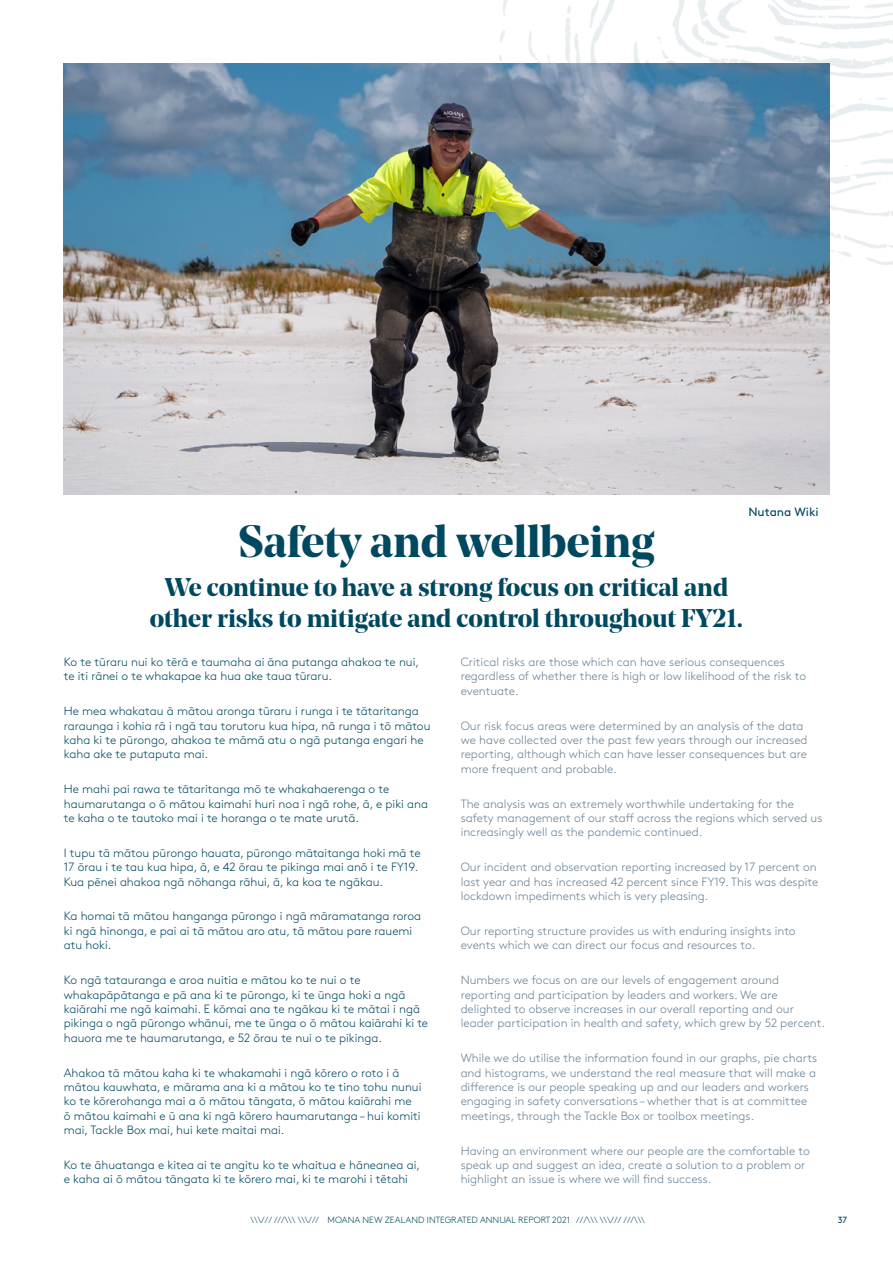
<style>
.page{position:relative;width:893px;height:1263px;background:#fff}
.page>*{position:absolute;margin:0;border:0;box-sizing:border-box;transform-origin:0 0}
.t1{font:700 45px "Noe Display";color:#004860}
.t2{font:700 25.5px/30.6px "Noe Display";color:#004860;text-align:center}
.t3{font:300 12px/14.4px "Brown Pro";color:#678195}
.t4{font:300 12px/14.4px "Brown Pro";color:#004860}
.t5{font:12px "Brown Pro";color:#004860}
.t6{font:300 9px "Brown Pro";color:#004860}
.t7{font:9px "Brown Pro";color:#004860}
</style>
<div class="page">
<img style="left:64px;top:64px;width:765px;height:431px">
<img style="left:499px;top:0;width:394px;height:265px">
<h1 class="t1" style="left:238px;top:512px;width:418px">Safety and wellbeing</h1>
<p class="t5" style="left:748px;top:503px;width:72px">Nutana Wiki</p>
<h2 class="t2" style="left:150px;top:571px;width:595px">We continue to have a strong focus on critical and other risks to mitigate and control throughout FY21.</h2>
<p class="t3" style="left:461px;top:654px;width:347px">Critical risks are those which can have serious consequences regardless of whether there is high or low likelihood of the risk to eventuate.</p>
<p class="t3" style="left:461px;top:717px;width:348px">Our risk focus areas were determined by an analysis of the data we have collected over the past few years through our increased reporting, although which can have lesser consequences but are more frequent and probable.</p>
<p class="t3" style="left:461px;top:795px;width:363px">The analysis was an extremely worthwhile undertaking for the safety management of our staff across the regions which served us increasingly well as the pandemic continued.</p>
<p class="t3" style="left:461px;top:859px;width:359px;text-align:justify">Our incident and observation reporting increased by 17 percent on last year and has increased 42 percent since FY19. This was despite lockdown impediments which is very pleasing.</p>
<p class="t3" style="left:461px;top:923px;width:336px">Our reporting structure provides us with enduring insights into events which we can direct our focus and resources to.</p>
<p class="t3" style="left:461px;top:972px;width:366px">Numbers we focus on are our levels of engagement around reporting and participation by leaders and workers. We are delighted to observe increases in our overall reporting and our leader participation in health and safety, which grew by 52 percent.</p>
<p class="t3" style="left:461px;top:1050px;width:358px">While we do utilise the information found in our graphs, pie charts and histograms, we understand the real measure that will make a difference is our people speaking up and our leaders and workers engaging in safety conversations – whether that is at committee meetings, through the Tackle Box or toolbox meetings.</p>
<p class="t3" style="left:461px;top:1142px;width:351px">Having an environment where our people are the comfortable to speak up and suggest an idea, create a solution to a problem or highlight an issue is where we will find success.</p>
<p class="t4" style="left:64px;top:654px;width:357px">Ko te tūraru nui ko tērā e taumaha ai āna putanga ahakoa te nui, te iti rānei o te whakapae ka hua ake taua tūraru.</p>
<p class="t4" style="left:64px;top:703px;width:368px">He mea whakatau ā mātou aronga tūraru i runga i te tātaritanga raraunga i kohia rā i ngā tau torutoru kua hipa, nā runga i tō mātou kaha ki te pūrongo, ahakoa te māmā atu o ngā putanga engari he kaha ake te putaputa mai.</p>
<p class="t4" style="left:64px;top:781px;width:366px">He mahi pai rawa te tātaritanga mō te whakahaerenga o te haumarutanga o ō mātou kaimahi huri noa i ngā rohe, ā, e piki ana te kaha o te tautoko mai i te horanga o te mate urutā.</p>
<p class="t4" style="left:64px;top:845px;width:358px">I tupu tā mātou pūrongo hauata, pūrongo mātaitanga hoki mā te<br>17 ōrau i te tau kua hipa, ā, e 42 ōrau te pikinga mai anō i te FY19.<br>Kua pēnei ahakoa ngā nōhanga rāhui, ā, ka koa te ngākau.</p>
<p class="t4" style="left:64px;top:908px;width:359px">Ka homai tā mātou hanganga pūrongo i ngā māramatanga roroa ki ngā hinonga, e pai ai tā mātou aro atu, tā mātou pare rauemi atu hoki.</p>
<p class="t4" style="left:64px;top:972px;width:366px">Ko ngā tatauranga e aroa nuitia e mātou ko te nui o te whakapāpātanga e pā ana ki te pūrongo, ki te ūnga hoki a ngā kaiārahi me ngā kaimahi. E kōmai ana te ngākau ki te mātai i ngā pikinga o ngā pūrongo whānui, me te ūnga o ō mātou kaiārahi ki te hauora me te haumarutanga, e 52 ōrau te nui o te pikinga.</p>
<p class="t4" style="left:64px;top:1064px;width:359px">Ahakoa tā mātou kaha ki te whakamahi i ngā kōrero o roto i ā mātou kauwhata, e mārama ana ki a mātou ko te tino tohu nunui ko te kōrerohanga mai a ō mātou tāngata, ō mātou kaiārahi me<br>ō mātou kaimahi e ū ana ki ngā kōrero haumarutanga – hui komiti mai, Tackle Box mai, hui kete maitai mai.</p>
<p class="t4" style="left:64px;top:1157px;width:358px">Ko te āhuatanga e kitea ai te angitu ko te whaitua e hāneanea ai, e kaha ai ō mātou tāngata ki te kōrero mai, ki te marohi i tētahi</p>
<p class="t6" style="left:251px;top:1213px;width:396px">\\\/// ///\\\ \\\/// MOANA NEW ZEALAND INTEGRATED ANNUAL REPORT 2021 ///\\\ \\\/// ///\\\</p>
<p class="t7" style="left:838px;top:1213px;width:11px">37</p>
</div>
